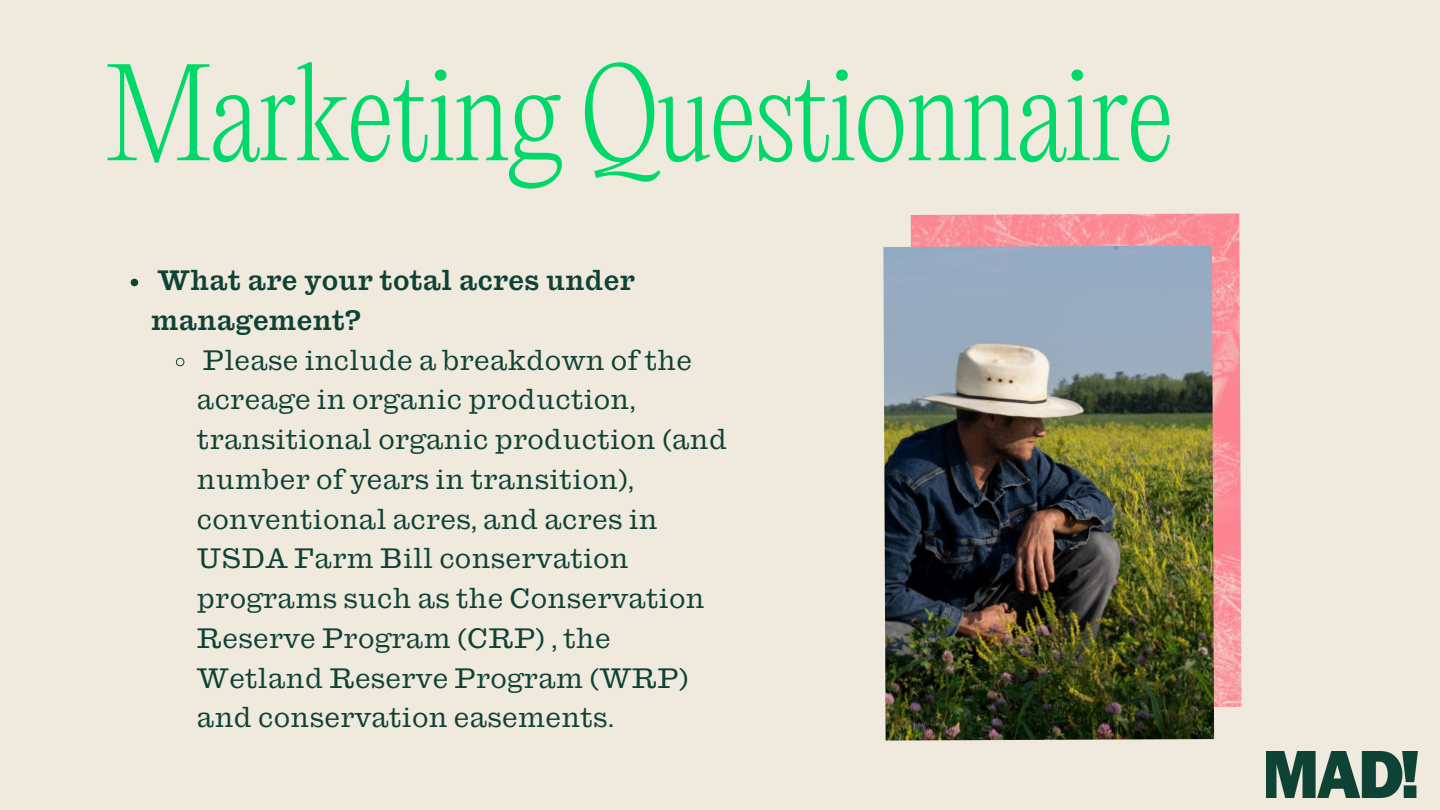
<style>
.page{position:relative;width:1440px;height:810px;background:#f0e9dd}
.page>*{position:absolute;margin:0;border:0;box-sizing:border-box;transform-origin:0 0}
.t1{font:200 120px "PP Editorial New";letter-spacing:-.02em;color:#00d969}
.t2{font:27px/39.8px "Antique No 6";letter-spacing:.01em;color:#0d4235}
.t3{font:500 27px/39.8px "Antique No 6";letter-spacing:.01em;color:#0d4235}
</style>
<div class="page">
<img style="left:1266px;top:751px;width:152px;height:46px">
<svg style="left:131px;top:279px;width:7px;height:7px"></svg>
<svg style="left:176px;top:357px;width:9px;height:10px"></svg>
<img style="left:911px;top:214px;width:331px;height:494px">
<img style="left:883px;top:246px;width:331px;height:495px">
<h1 class="t1" style="left:105px;top:55px;width:1071px">Marketing Questionnaire</h1>
<p class="t3" style="left:151px;top:261px;width:485px">What are your total acres under management?</p>
<p class="t2" style="left:197px;top:341px;width:532px">Please include a breakdown of the acreage in organic production, transitional organic production (and number of years in transition), conventional acres, and acres in<br>USDA Farm Bill conservation programs such as the Conservation<br>Reserve Program (CRP) , the<br>Wetland Reserve Program (WRP) and conservation easements.</p>
</div>
